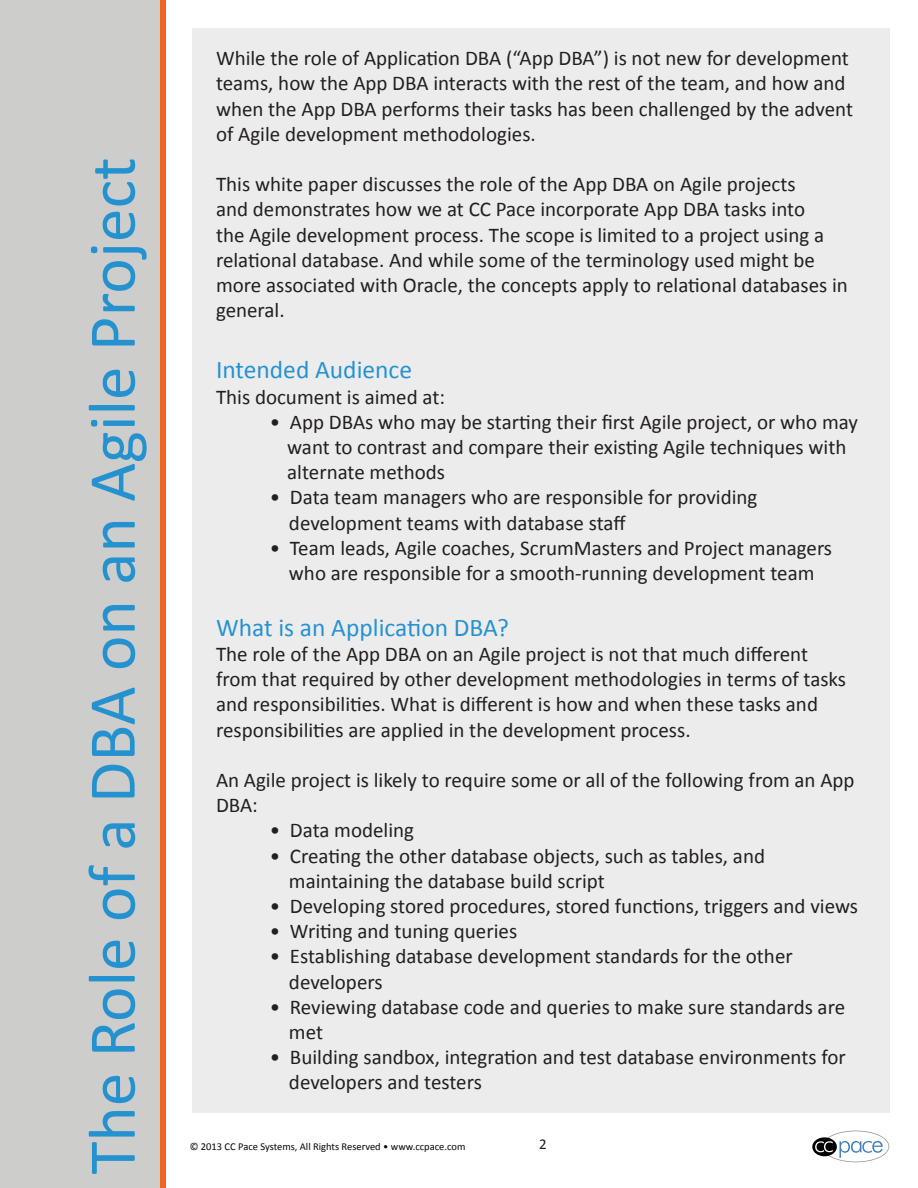
<style>
.page{position:relative;width:918px;height:1188px;background:#fff}
.page>*{position:absolute;margin:0;border:0;box-sizing:border-box;transform-origin:0 0}
.t1{font:67.5px "Calibri";color:#2592d0}
.t2{font:25.5px "Calibri";color:#2592d0}
.t3{font:21px/25.2px "Calibri";color:#231f20}
.t4{font:15px "Calibri";color:#231f20}
.t5{font:10.5px "Calibri";color:#050606}
</style>
<div class="page">
<div style="left:0;top:0;width:160px;height:1188px;background:#cdcdcc"></div>
<div style="left:160px;top:0;width:6px;height:1188px;background:#f26421"></div>
<div style="left:192px;top:28px;width:698px;height:1085px;background:#edeced"></div>
<svg style="left:812px;top:1137px;width:25px;height:19px"></svg>
<svg style="left:815px;top:1131px;width:74px;height:31px"></svg>
<p class="t1" style="left:70px;top:1174px;width:1019px;rotate:-90deg">The Role of a DBA on an Agile Project</p>
<p class="t3" style="left:216px;top:46px;width:639px">While the role of Application DBA (“App DBA”) is not new for development teams, how the App DBA interacts with the rest of the team, and how and when the App DBA performs their tasks has been challenged by the advent of Agile development methodologies.</p>
<p class="t3" style="left:216px;top:172px;width:633px">This white paper discusses the role of the App DBA on Agile projects<br>and demonstrates how we at CC Pace incorporate App DBA tasks into<br>the Agile development process. The scope is limited to a project using a relational database. And while some of the terminology used might be more associated with Oracle, the concepts apply to relational databases in general.</p>
<p class="t2" style="left:216px;top:354px;width:198px">Intended Audience</p>
<p class="t3" style="left:216px;top:384px;width:231px">This document is aimed at:</p>
<p class="t3" style="left:287px;top:409px;width:572px;text-indent:-17px">• App DBAs who may be starting their first Agile project, or who may want to contrast and compare their existing Agile techniques with alternate methods</p>
<p class="t3" style="left:289px;top:485px;width:470px;text-indent:-19px">• Data team managers who are responsible for providing development teams with database staff</p>
<p class="t3" style="left:270px;top:535px;width:564px;text-align:center">• Team leads, Agile coaches, ScrumMasters and Project managers who are responsible for a smooth-running development team</p>
<p class="t2" style="left:216px;top:611px;width:294px">What is an Application DBA?</p>
<p class="t3" style="left:216px;top:642px;width:632px">The role of the App DBA on an Agile project is not that much different from that required by other development methodologies in terms of tasks and responsibilities. What is different is how and when these tasks and responsibilities are applied in the development process.</p>
<p class="t3" style="left:216px;top:768px;width:640px">An Agile project is likely to require some or all of the following from an App<br>DBA:</p>
<p class="t3" style="left:270px;top:818px;width:146px">• Data modeling</p>
<p class="t3" style="left:289px;top:843px;width:478px;text-indent:-19px">• Creating the other database objects, such as tables, and maintaining the database build script</p>
<p class="t3" style="left:270px;top:894px;width:590px">• Developing stored procedures, stored functions, triggers and views</p>
<p class="t3" style="left:270px;top:919px;width:249px">• Writing and tuning queries</p>
<p class="t3" style="left:289px;top:944px;width:505px;text-indent:-19px">• Establishing database development standards for the other developers</p>
<p class="t3" style="left:289px;top:994px;width:558px;text-indent:-19px">• Reviewing database code and queries to make sure standards are met</p>
<p class="t3" style="left:289px;top:1045px;width:558px;text-indent:-19px">• Building sandbox, integration and test database environments for developers and testers</p>
<p class="t5" style="left:190px;top:1140px;width:277px">© 2013 CC Pace Systems, All Rights Reserved • www.ccpace.com</p>
<p class="t4" style="left:539px;top:1134px;width:9px">2</p>
</div>
